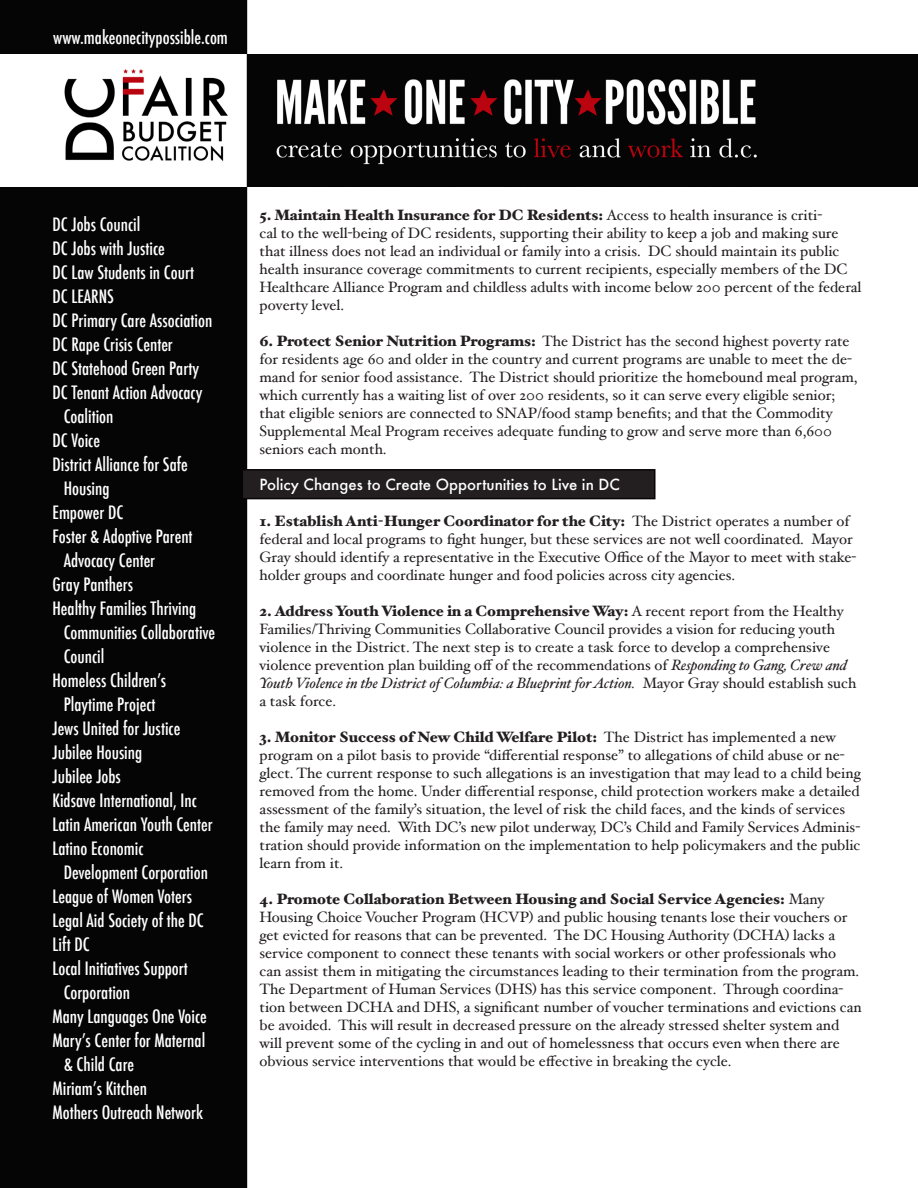
<style>
.page{position:relative;width:918px;height:1188px;background:#fff}
.page>*{position:absolute;margin:0;border:0;box-sizing:border-box;transform-origin:0 0}
.t1{font:500 condensed 18px "Futura";color:#fff}
.t2{font:15px/18px "Hoefler Text";color:#231f20}
.t3{font:500 15px "Futura";color:#fff}
.s1{font-weight:900}
.s2{font-style:italic}
</style>
<div class="page">
<div style="left:0;top:0;width:247px;height:1188px;background:#050505"></div>
<hr style="left:0;top:54px;width:1px;height:132px;background:#231f20">
<div style="left:242px;top:470px;width:413px;height:29px;background:#231f20"></div>
<div style="left:242px;top:469px;width:414px;height:30px;border:2px solid #050505"></div>
<div style="left:243px;top:55px;width:675px;height:132px;background:#050505"></div>
<div style="left:0;top:55px;width:246px;height:132px;background:#fff"></div>
<img style="left:64px;top:55px;width:693px;height:132px">
<p class="t1" style="left:53px;top:26px;width:176px">www.makeonecitypossible.com</p>
<p class="t1" style="left:52px;top:213px;width:89px">DC Jobs Council</p>
<p class="t1" style="left:52px;top:237px;width:114px">DC Jobs with Justice</p>
<p class="t1" style="left:52px;top:261px;width:143px">DC Law Students in Court</p>
<p class="t1" style="left:52px;top:285px;width:63px">DC LEARNS</p>
<p class="t1" style="left:52px;top:309px;width:161px">DC Primary Care Association</p>
<p class="t1" style="left:52px;top:333px;width:122px">DC Rape Crisis Center</p>
<p class="t1" style="left:52px;top:357px;width:148px">DC Statehood Green Party</p>
<p class="t1" style="left:52px;top:381px;width:151px">DC Tenant Action Advocacy</p>
<p class="t1" style="left:64px;top:405px;width:51px">Coalition</p>
<p class="t1" style="left:52px;top:429px;width:49px">DC Voice</p>
<p class="t1" style="left:52px;top:453px;width:137px">District Alliance for Safe</p>
<p class="t1" style="left:64px;top:477px;width:47px">Housing</p>
<p class="t1" style="left:52px;top:501px;width:72px">Empower DC</p>
<p class="t1" style="left:52px;top:525px;width:142px">Foster &amp; Adoptive Parent</p>
<p class="t1" style="left:64px;top:549px;width:93px">Advocacy Center</p>
<p class="t1" style="left:52px;top:573px;width:82px">Gray Panthers</p>
<p class="t1" style="left:52px;top:597px;width:145px">Healthy Families Thriving</p>
<p class="t1" style="left:64px;top:621px;width:153px">Communities Collaborative</p>
<p class="t1" style="left:64px;top:645px;width:42px">Council</p>
<p class="t1" style="left:52px;top:669px;width:115px">Homeless Children’s</p>
<p class="t1" style="left:64px;top:693px;width:93px">Playtime Project</p>
<p class="t1" style="left:52px;top:717px;width:129px">Jews United for Justice</p>
<p class="t1" style="left:52px;top:741px;width:91px">Jubilee Housing</p>
<p class="t1" style="left:52px;top:765px;width:70px">Jubilee Jobs</p>
<p class="t1" style="left:52px;top:789px;width:146px">Kidsave International, Inc</p>
<p class="t1" style="left:52px;top:813px;width:162px">Latin American Youth Center</p>
<p class="t1" style="left:52px;top:837px;width:93px">Latino Economic</p>
<p class="t1" style="left:64px;top:861px;width:146px">Development Corporation</p>
<p class="t1" style="left:52px;top:885px;width:141px">League of Women Voters</p>
<p class="t1" style="left:52px;top:909px;width:153px">Legal Aid Society of the DC</p>
<p class="t1" style="left:52px;top:933px;width:39px">Lift DC</p>
<p class="t1" style="left:52px;top:957px;width:137px">Local Initiatives Support</p>
<p class="t1" style="left:64px;top:981px;width:68px">Corporation</p>
<p class="t1" style="left:52px;top:1005px;width:156px">Many Languages One Voice</p>
<p class="t1" style="left:52px;top:1029px;width:154px">Mary’s Center for Maternal</p>
<p class="t1" style="left:64px;top:1053px;width:72px">&amp; Child Care</p>
<p class="t1" style="left:52px;top:1077px;width:96px">Miriam’s Kitchen</p>
<p class="t1" style="left:52px;top:1101px;width:152px">Mothers Outreach Network</p>
<p class="t2" style="left:260px;top:206px;width:603px"><span class="s1">5. Maintain Health Insurance for DC Residents:</span> Access to health insurance is criti-<br>cal to the well-being of DC residents, supporting their ability to keep a job and making sure that illness does not lead an individual or family into a crisis. DC should maintain its public health insurance coverage commitments to current recipients, especially members of the DC Healthcare Alliance Program and childless adults with income below 200 percent of the federal poverty level.</p>
<p class="t2" style="left:260px;top:332px;width:600px"><span class="s1">6. Protect Senior Nutrition Programs:</span> The District has the second highest poverty rate for residents age 60 and older in the country and current programs are unable to meet the de&shy;mand for senior food assistance. The District should prioritize the homebound meal program, which currently has a waiting list of over 200 residents, so it can serve every eligible senior; that eligible seniors are connected to SNAP/food stamp benefits; and that the Commodity Supplemental Meal Program receives adequate funding to grow and serve more than 6,600 seniors each month.</p>
<p class="t3" style="left:260px;top:474px;width:362px">Policy Changes to Create Opportunities to Live in DC</p>
<p class="t2" style="left:260px;top:512px;width:598px"><span class="s1">1. Establish Anti-Hunger Coordinator for the City:</span> The District operates a number of federal and local programs to fight hunger, but these services are not well coordinated. Mayor Gray should identify a representative in the Executive Office of the Mayor to meet with stake&shy;holder groups and coordinate hunger and food policies across city agencies.</p>
<p class="t2" style="left:260px;top:602px;width:598px"><span class="s1">2. Address Youth Violence in a Comprehensive Way:</span> A recent report from the Healthy Families/Thriving Communities Collaborative Council provides a vision for reducing youth violence in the District. The next step is to create a task force to develop a comprehensive violence prevention plan building off of the recommendations of <span class="s2">Responding to Gang, Crew and Youth Violence in the District of Columbia: a Blueprint for Action.</span> Mayor Gray should establish such a task force.</p>
<p class="t2" style="left:260px;top:728px;width:603px"><span class="s1">3. Monitor Success of New Child Welfare Pilot:</span> The District has implemented a new program on a pilot basis to provide “differential response” to allegations of child abuse or ne&shy;glect. The current response to such allegations is an investigation that may lead to a child being removed from the home. Under differential response, child protection workers make a detailed assessment of the family’s situation, the level of risk the child faces, and the kinds of services the family may need. With DC’s new pilot underway, DC’s Child and Family Services Adminis&shy;tration should provide information on the implementation to help policymakers and the public learn from it.</p>
<p class="t2" style="left:260px;top:890px;width:604px"><span class="s1">4. Promote Collaboration Between Housing and Social Service Agencies:</span> Many Housing Choice Voucher Program (HCVP) and public housing tenants lose their vouchers or get evicted for reasons that can be prevented. The DC Housing Authority (DCHA) lacks a service component to connect these tenants with social workers or other professionals who can assist them in mitigating the circumstances leading to their termination from the program.<br>The Department of Human Services (DHS) has this service component. Through coordina&shy;tion between DCHA and DHS, a significant number of voucher terminations and evictions can be avoided. This will result in decreased pressure on the already stressed shelter system and will prevent some of the cycling in and out of homelessness that occurs even when there are obvious service interventions that would be effective in breaking the cycle.</p>
</div>
